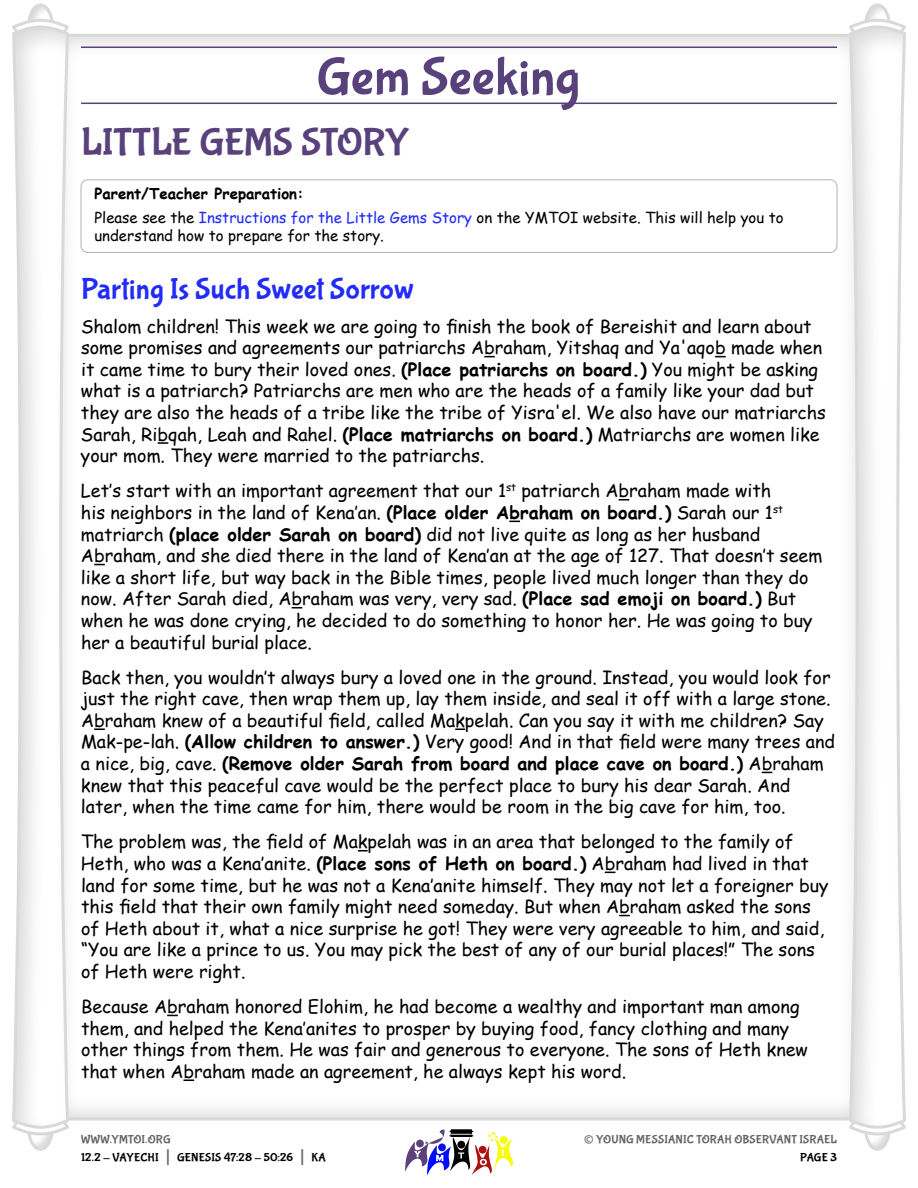
<style>
.page{position:relative;width:918px;height:1188px;background:#fff}
.page>*{position:absolute;margin:0;border:0;box-sizing:border-box;transform-origin:0 0}
.t1{font:54px "Bubblegum Sans";letter-spacing:.005em;color:#59417c}
.t2{font:39px "Bubblegum Sans";letter-spacing:-.005em;color:#59417c}
.t3{font:30px "Bubblegum Sans";letter-spacing:.005em;color:#222cf9}
.t4{font:27px "Bubblegum Sans";color:#666}
.t5{font:18px/21.6px "Comic Sans MS";color:#000}
.t6{font:15px/24.8px "Comic Sans MS";color:#000}
.t7{font:12px/18px "Bubblegum Sans";letter-spacing:.01em;color:#000}
.t8{font:12px "Bubblegum Sans";letter-spacing:.01em;color:#666}
.s1{font-weight:700}
.s2{color:#222cf9}
.s3{color:#666}
.s4{font-size:21px;color:#666}
</style>
<div class="page">
<svg style="left:405px;top:1129px;width:108px;height:46px"></svg>
<svg style="left:28px;top:1137px;width:25px;height:10px"></svg>
<div style="left:27px;top:1104px;width:27px;height:47px;border:3px solid #d9d9d9;border-radius:50%"></div>
<svg style="left:17px;top:1114px;width:55px;height:23px"></svg>
<svg style="left:28px;top:7px;width:25px;height:10px"></svg>
<div style="left:27px;top:3px;width:27px;height:48px;border:3px solid #d9d9d9;border-radius:50%"></div>
<svg style="left:18px;top:17px;width:45px;height:7px"></svg>
<svg style="left:12px;top:24px;width:58px;height:1106px"></svg>
<svg style="left:865px;top:1137px;width:25px;height:10px"></svg>
<div style="left:864px;top:1104px;width:27px;height:47px;border:3px solid #d9d9d9;border-radius:50%"></div>
<svg style="left:854px;top:1130px;width:47px;height:7px"></svg>
<svg style="left:865px;top:7px;width:25px;height:10px"></svg>
<div style="left:864px;top:3px;width:27px;height:48px;border:3px solid #d9d9d9;border-radius:50%"></div>
<svg style="left:846px;top:17px;width:54px;height:23px"></svg>
<svg style="left:848px;top:24px;width:58px;height:1106px"></svg>
<hr style="left:81px;top:103px;width:756px;height:1px;background:#59417c">
<hr style="left:81px;top:46px;width:756px;height:2px;background:#59417c">
<div style="left:81px;top:179px;width:756px;height:74px;border:1px solid #b2b2b2;border-radius:7px"></div>
<svg style="left:158px;top:442px;width:10px;height:2px"></svg>
<svg style="left:619px;top:499px;width:10px;height:2px"></svg>
<svg style="left:292px;top:607px;width:10px;height:2px"></svg>
<svg style="left:94px;top:728px;width:11px;height:2px"></svg>
<svg style="left:455px;top:728px;width:10px;height:2px"></svg>
<svg style="left:358px;top:850px;width:10px;height:2px"></svg>
<svg style="left:183px;top:1079px;width:11px;height:2px"></svg>
<h1 class="t1" style="left:317px;top:55px;width:265px">Gem Seeking</h1>
<h2 class="t2" style="left:81px;top:126px;width:330px">LITTLE GEMS STORY</h2>
<p class="t6" style="left:94px;top:182px;width:691px"><span class="s1">Parent/Teacher Preparation:<br></span>Please see the <span class="s2">Instructions for the Little Gems Story</span> on the YMTOI website. This will help you to</p>
<p class="t6" style="left:94px;top:225px;width:291px">understand how to prepare for the story.</p>
<h3 class="t3" style="left:81px;top:276px;width:334px">Parting Is Such Sweet Sorrow</h3>
<p class="t5" style="left:81px;top:315px;width:747px">Shalom children! This week we are going to finish the book of Bereishit and learn about some promises and agreements our patriarchs Abraham, Yitshaq and Ya'aqob made when it came time to bury their loved ones. <span class="s1">(Place patriarchs on board )</span> You might be asking what is a patriarch? Patriarchs are men who are the heads of a family like your dad but they are also the heads of a tribe like the tribe of Yisra'el. We also have our matriarchs Sarah, Ribqah, Leah and Rahel. <span class="s1">(Place matriarchs on board )</span> Matriarchs are women like your mom. They were married to the patriarchs.</p>
<p class="t5" style="left:81px;top:479px;width:743px">Let’s start with an important agreement that our 1<sup>st</sup> patriarch Abraham made with<br>his neighbors in the land of Kena’an. <span class="s1">(Place older Abraham on board )</span> Sarah our 1<sup>st </sup>matriarch <span class="s1">(place older Sarah on board)</span> did not live quite as long as her husband Abraham, and she died there in the land of Kena’an at the age of 127. That doesn’t seem like a short life, but way back in the Bible times, people lived much longer than they do now. After Sarah died, Abraham was very, very sad. <span class="s1">(Place sad emoji on board )</span> But when he was done crying, he decided to do something to honor her. He was going to buy her a beautiful burial place.</p>
<p class="t5" style="left:81px;top:666px;width:756px">Back then, you wouldn’t always bury a loved one in the ground. Instead, you would look for just the right cave, then wrap them up, lay them inside, and seal it off with a large stone.<br>Abraham knew of a beautiful field, called Makpelah. Can you say it with me children? Say Mak-pe-lah. <span class="s1">(Allow children to answer )</span> Very good! And in that field were many trees and a nice, big, cave. <span class="s1">(Remove older Sarah from board and place cave on board )</span> Abraham knew that this peaceful cave would be the perfect place to bury his dear Sarah. And later, when the time came for him, there would be room in the big cave for him, too.</p>
<p class="t5" style="left:81px;top:830px;width:749px">The problem was, the field of Makpelah was in an area that belonged to the family of Heth, who was a Kena’anite. <span class="s1">(Place sons of Heth on board )</span> Abraham had lived in that land for some time, but he was not a Kena’anite himself. They may not let a foreigner buy this field that their own family might need someday. But when Abraham asked the sons of Heth about it, what a nice surprise he got! They were very agreeable to him, and said, “You are like a prince to us. You may pick the best of any of our burial places!” The sons of Heth were right.</p>
<p class="t5" style="left:81px;top:995px;width:728px">Because Abraham honored Elohim, he had become a wealthy and important man among them, and helped the Kena’anites to prosper by buying food, fancy clothing and many other things from them. He was fair and generous to everyone. The sons of Heth knew that when Abraham made an agreement, he always kept his word.</p>
<p class="t7" style="left:81px;top:1132px;width:246px"><span class="s3">WWW.YMTOI.ORG<br></span>12.2 - VAYECHI <span class="s4">|</span> GENESIS 47:28 - 50:26 <span class="s4">|</span> KA</p>
<h3 class="t4" style="left:584px;top:1128px;width:12px">©</h3>
<p class="t8" style="left:596px;top:1134px;width:242px">YOUNG MESSIANIC TORAH OBSERVANT ISRAEL</p>
<p class="t7" style="left:800px;top:1150px;width:38px">PAGE 3</p>
</div>
